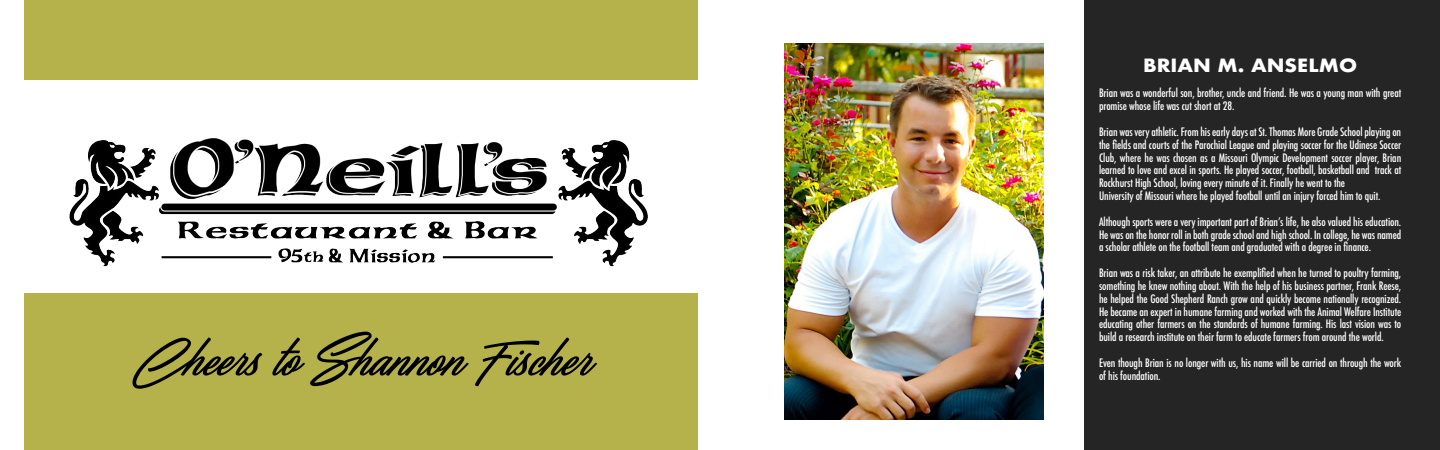
<style>
.page{position:relative;width:1440px;height:450px;background:#fff}
.page>*{position:absolute;margin:0;border:0;box-sizing:border-box;transform-origin:0 0}
.t1{font:italic 57.25px "Battle Andy";color:#000}
.t2{font:700 17.75px "Futura";color:#fff;scale:1.1 1}
.t3{font:500 condensed 11.38px/12.9px "Futura";letter-spacing:-.01em;color:#fff}
</style>
<div class="page">
<div style="left:1085px;top:0;width:355px;height:450px;background:#252525"></div>
<img style="left:785px;top:44px;width:259px;height:375px">
<img style="left:69px;top:138px;width:579px;height:129px">
<div style="left:24px;top:0;width:674px;height:79px;background:#b5b14b"></div>
<div style="left:24px;top:294px;width:674px;height:156px;background:#b5b14b"></div>
<h1 class="t1" style="left:134px;top:322px;width:455px">Cheers to Shannon Fischer</h1>
<h2 class="t2" style="left:1143px;top:52px;width:196px">BRIAN M. ANSELMO</h2>
<p class="t3" style="left:1099px;top:87px;width:304px">Brian was a wonderful son, brother, uncle and friend. He was a young man with great promise whose life was cut short at 28.</p>
<p class="t3" style="left:1099px;top:125px;width:304px">Brian was very athletic. From his early days at St. Thomas More Grade School playing on the fields and courts of the Parochial League and playing soccer for the Udinese Soccer Club, where he was chosen as a Missouri Olympic Development soccer player, Brian learned to love and excel in sports. He played soccer, football, basketball and track at Rockhurst High School, loving every minute of it. Finally he went to the<br>University of Missouri where he played football until an injury forced him to quit.</p>
<p class="t3" style="left:1099px;top:215px;width:304px;text-align:justify">Although sports were a very important part of Brian’s life, he also valued his education.<br>He was on the honor roll in both grade school and high school. In college, he was named a scholar athlete on the football team and graduated with a degree in finance.</p>
<p class="t3" style="left:1099px;top:267px;width:304px;text-align:justify">Brian was a risk taker, an attribute he exemplified when he turned to poultry farming, something he knew nothing about. With the help of his business partner, Frank Reese, he helped the Good Shepherd Ranch grow and quickly become nationally recognized.<br>He became an expert in humane farming and worked with the Animal Welfare Institute educating other farmers on the standards of humane farming. His last vision was to build a research institute on their farm to educate farmers from around the world.</p>
<p class="t3" style="left:1099px;top:356px;width:304px">Even though Brian is no longer with us, his name will be carried on through the work of his foundation.</p>
</div>
